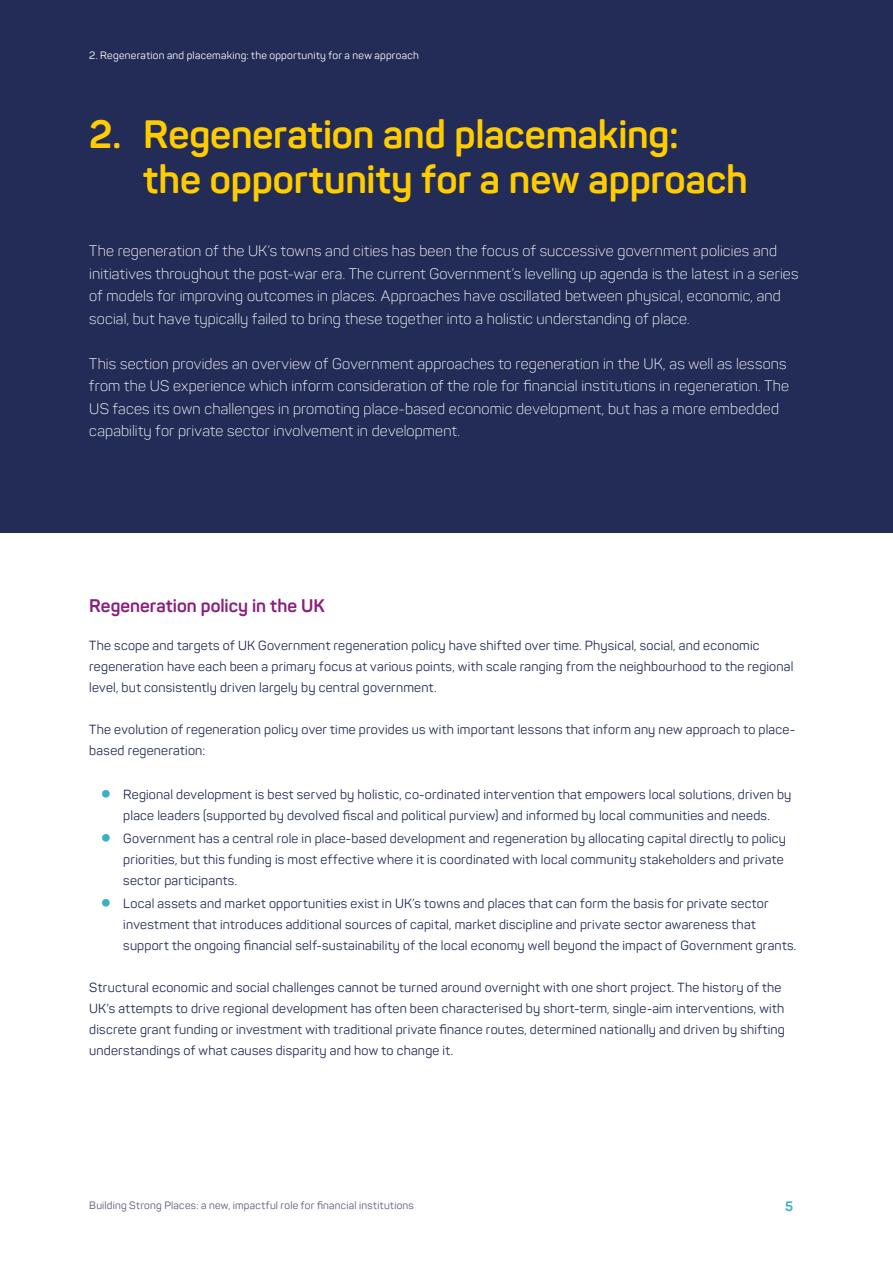
<style>
.page{position:relative;width:893px;height:1263px;background:#fff}
.page>*{position:absolute;margin:0;border:0;box-sizing:border-box;transform-origin:0 0}
.t1{font:700 39px/45px "Panton";letter-spacing:-.005em;color:#fc0}
.t2{font:700 18px "Panton";color:#8a1e7e}
.t3{font:300 15px/22.5px "Panton";letter-spacing:.01em;color:#fff}
.t4{font:700 13.5px "Panton";color:#3db0c8}
.t5{font:13.05px/21px "Panton";letter-spacing:.015em;color:#222c56}
.t6{font:10.5px "Panton";letter-spacing:.025em;color:#59577c}
.t7{font:10.5px "Panton";letter-spacing:.025em;color:#fff}
</style>
<div class="page">
<div style="left:0;top:0;width:893px;height:533px;background:#222c56"></div>
<p class="t7" style="left:89px;top:49px;width:331px">2. Regeneration and placemaking: the opportunity for a new approach</p>
<h1 class="t1" style="left:143px;top:111px;width:606px;text-indent:-54px">2. Regeneration and placemaking:<br>the opportunity for a new approach</h1>
<p class="t3" style="left:89px;top:240px;width:711px">The regeneration of the UK’s towns and cities has been the focus of successive government policies and initiatives throughout the post-war era. The current Government’s levelling up agenda is the latest in a series of models for improving outcomes in places. Approaches have oscillated between physical, economic, and social, but have typically failed to bring these together into a holistic understanding of place.</p>
<p class="t3" style="left:89px;top:352px;width:701px">This section provides an overview of Government approaches to regeneration in the UK, as well as lessons from the US experience which inform consideration of the role for financial institutions in regeneration. The US faces its own challenges in promoting place-based economic development, but has a more embedded capability for private sector involvement in development.</p>
<h2 class="t2" style="left:89px;top:594px;width:237px">Regeneration policy in the UK</h2>
<p class="t5" style="left:89px;top:634px;width:706px">The scope and targets of UK Government regeneration policy have shifted over time. Physical, social, and economic regeneration have each been a primary focus at various points, with scale ranging from the neighbourhood to the regional level, but consistently driven largely by central government.</p>
<p class="t5" style="left:89px;top:718px;width:707px">The evolution of regeneration policy over time provides us with important lessons that inform any new approach to place&shy;based regeneration:</p>
<p class="t5" style="left:123px;top:783px;width:670px">Regional development is best served by holistic, co-ordinated intervention that empowers local solutions, driven by place leaders (supported by devolved fiscal and political purview) and informed by local communities and needs.</p>
<p class="t5" style="left:123px;top:828px;width:664px">Government has a central role in place-based development and regeneration by allocating capital directly to policy priorities, but this funding is most effective where it is coordinated with local community stakeholders and private sector participants.</p>
<p class="t5" style="left:123px;top:893px;width:674px">Local assets and market opportunities exist in UK’s towns and places that can form the basis for private sector investment that introduces additional sources of capital, market discipline and private sector awareness that support the ongoing financial self-sustainability of the local economy well beyond the impact of Government grants.</p>
<p class="t5" style="left:89px;top:977px;width:697px">Structural economic and social challenges cannot be turned around overnight with one short project. The history of the UK’s attempts to drive regional development has often been characterised by short-term, single-aim interventions, with discrete grant funding or investment with traditional private finance routes, determined nationally and driven by shifting understandings of what causes disparity and how to change it.</p>
<p class="t6" style="left:89px;top:1199px;width:326px">Building Strong Places: a new, impactful role for financial institutions</p>
<p class="t4" style="left:785px;top:1197px;width:10px">5</p>
</div>
